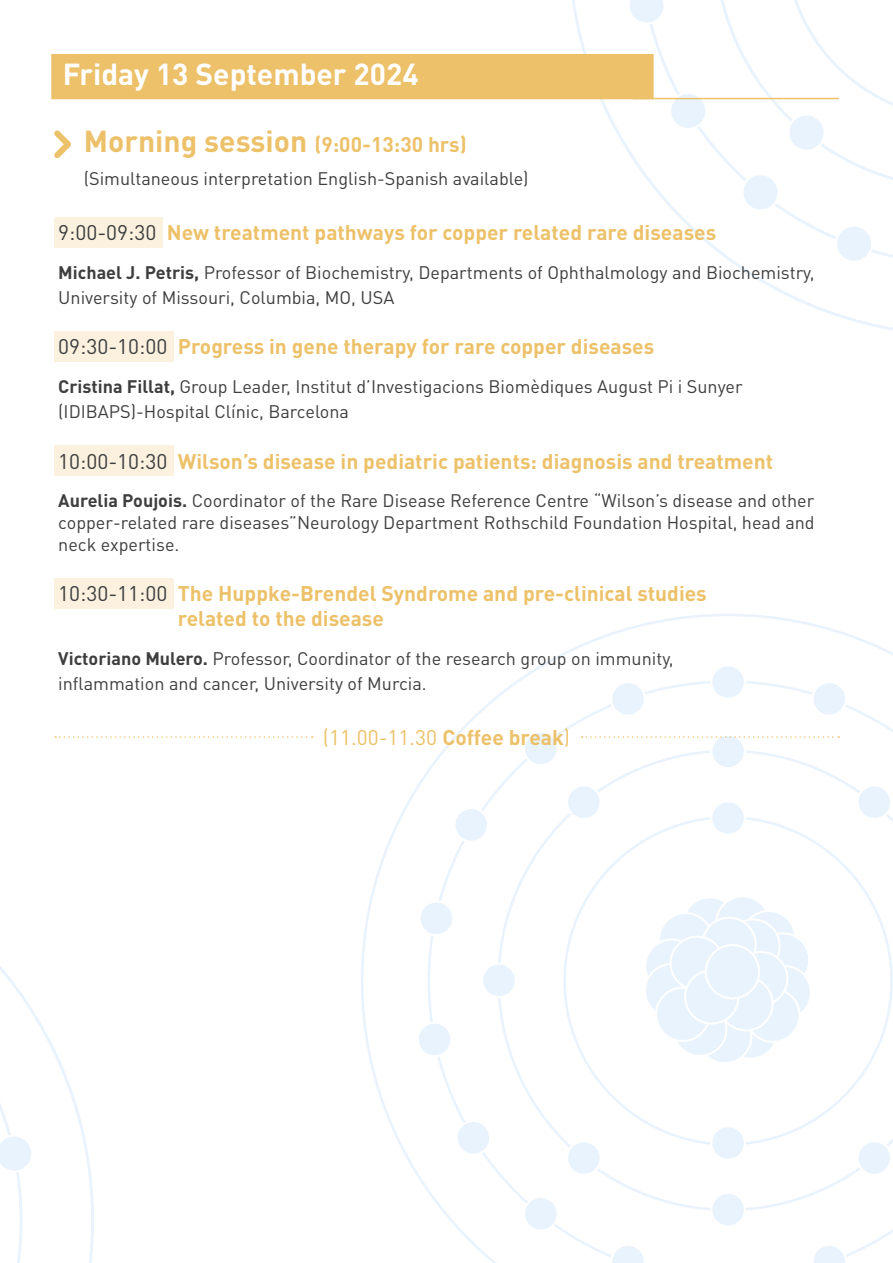
<style>
.page{position:relative;width:893px;height:1263px;background:#fff}
.page>*{position:absolute;margin:0;border:0;box-sizing:border-box;transform-origin:0 0}
.t1{font:700 30px "DIN Pro";color:#fff}
.t2{font:700 21px/25.2px "DIN Pro";color:#edc169}
.t3{font:21px "DIN Pro";color:#edc169}
.t4{font:18px/25.2px "DIN Pro";color:#3e3e3f}
.s1{font-size:30px}
.s2{font-weight:400;color:#3e3e3f}
.s3{font-weight:700}
</style>
<div class="page">
<svg style="left:361px;top:614px;width:532px;height:649px"></svg>
<svg style="left:709px;top:1260px;width:38px;height:3px"></svg>
<svg style="left:709px;top:663px;width:38px;height:38px"></svg>
<svg style="left:810px;top:680px;width:38px;height:38px"></svg>
<svg style="left:810px;top:1242px;width:38px;height:21px"></svg>
<svg style="left:609px;top:680px;width:38px;height:38px"></svg>
<svg style="left:522px;top:729px;width:38px;height:39px"></svg>
<svg style="left:452px;top:806px;width:38px;height:38px"></svg>
<svg style="left:417px;top:899px;width:39px;height:38px"></svg>
<svg style="left:415px;top:1020px;width:39px;height:38px"></svg>
<svg style="left:454px;top:1118px;width:39px;height:39px"></svg>
<svg style="left:522px;top:1194px;width:38px;height:39px"></svg>
<svg style="left:609px;top:1242px;width:38px;height:21px"></svg>
<svg style="left:0;top:966px;width:94px;height:297px"></svg>
<svg style="left:564px;top:0;width:329px;height:331px"></svg>
<svg style="left:626px;top:0;width:267px;height:213px"></svg>
<svg style="left:833px;top:223px;width:42px;height:41px"></svg>
<div style="left:54px;top:331px;width:120px;height:31px;background:#fbf1de"></div>
<div style="left:54px;top:445px;width:120px;height:31px;background:#fbf1de"></div>
<div style="left:54px;top:578px;width:120px;height:31px;background:#fbf1de"></div>
<div style="left:54px;top:217px;width:108px;height:31px;background:#fbf1de"></div>
<svg style="left:54px;top:130px;width:17px;height:29px"></svg>
<div style="left:51px;top:54px;width:603px;height:45px;background:#edc169"></div>
<hr style="left:634px;top:98px;width:205px;height:1px;background:#edc169">
<svg style="left:582px;top:732px;width:257px;height:38px"></svg>
<svg style="left:55px;top:736px;width:258px;height:2px"></svg>
<p class="t1" style="left:63px;top:54px;width:358px">Friday 13 September 2024</p>
<p class="t2" style="left:84px;top:131px;width:385px"><span class="s1">Morning session</span> (9:00-13:30 hrs)</p>
<p class="t4" style="left:84px;top:165px;width:446px">(Simultaneous interpretation English-Spanish available)</p>
<p class="t2" style="left:58px;top:219px;width:659px"><span class="s2">9:00-09:30</span> New treatment pathways for copper related rare diseases</p>
<p class="t4" style="left:58px;top:259px;width:758px"><span class="s3">Michael J. Petris,</span> Professor of Biochemistry, Departments of Ophthalmology and Biochemistry,<br>University of Missouri, Columbia, MO, USA</p>
<p class="t2" style="left:58px;top:333px;width:598px"><span class="s2">09:30-10:00</span> Progress in gene therapy for rare copper diseases</p>
<p class="t4" style="left:58px;top:373px;width:686px"><span class="s3">Cristina Fillat,</span> Group Leader, Institut d’Investigacions Biomèdiques August Pi i Sunyer (IDIBAPS)-Hospital Clínic, Barcelona</p>
<p class="t2" style="left:58px;top:448px;width:716px"><span class="s2">10:00-10:30</span> Wilson’s disease in pediatric patients: diagnosis and treatment</p>
<p class="t4" style="left:58px;top:489px;width:758px;line-height:21.6px;text-align:justify"><span class="s3">Aurelia Poujois.</span> Coordinator of the Rare Disease Reference Centre “Wilson’s disease and other copper-related rare diseases”Neurology Department Rothschild Foundation Hospital, head and neck expertise.</p>
<p class="t2" style="left:178px;top:580px;width:530px;text-indent:-120px"><span class="s2">10:30-11:00</span> The Huppke-Brendel Syndrome and pre-clinical studies related to the disease</p>
<p class="t4" style="left:58px;top:645px;width:617px"><span class="s3">Victoriano Mulero.</span> Professor, Coordinator of the research group on immunity, inflammation and cancer, University of Murcia.</p>
<p class="t3" style="left:323px;top:723px;width:249px">(11.00-11.30 <span class="s3">Coffee break</span>)</p>
</div>
